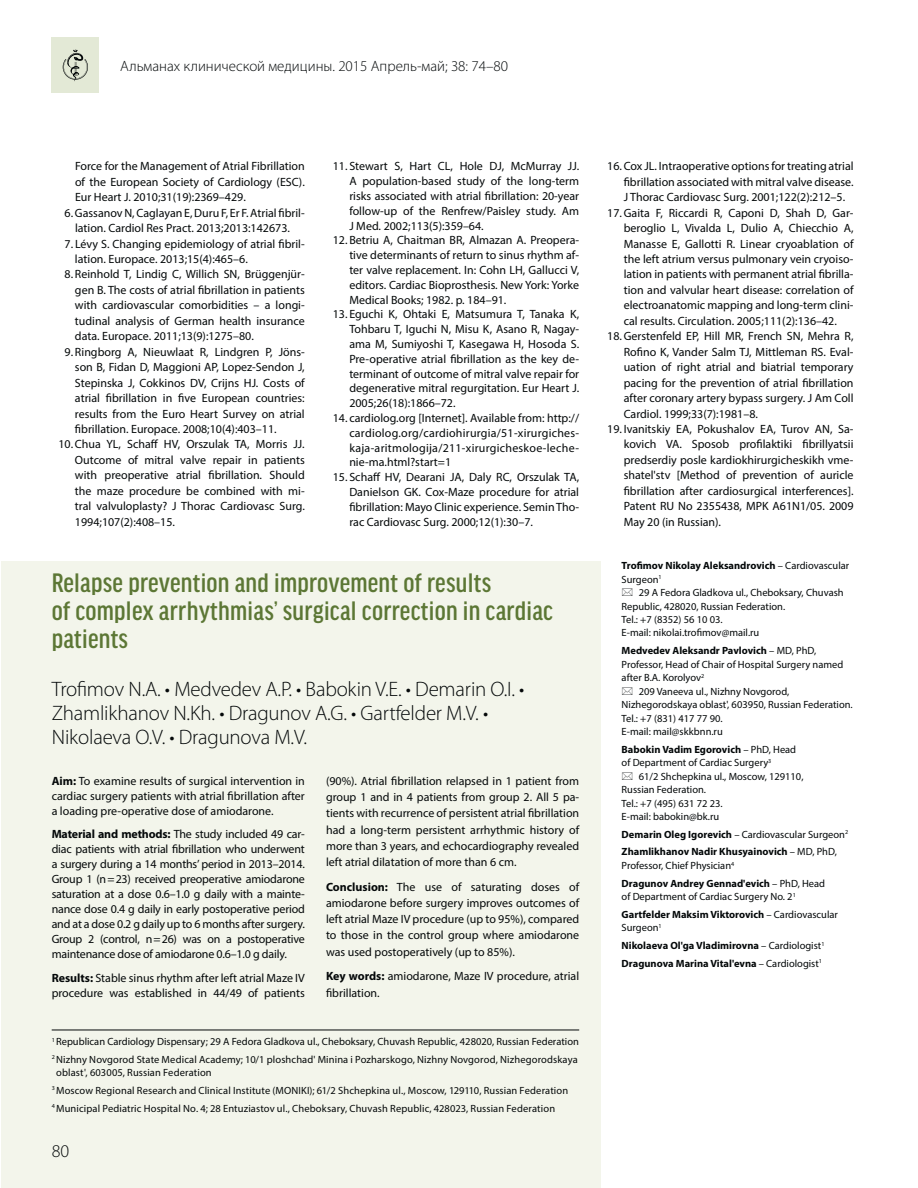
<style>
.page{position:relative;width:918px;height:1188px;background:#fff}
.page>*{position:absolute;margin:0;border:0;box-sizing:border-box;transform-origin:0 0}
.t1{font:500 condensed 28.5px/27.8px "Good Headline Pro";letter-spacing:.01em;color:#5c7735}
.t2{font:300 21px/24px "Myriad Pro";letter-spacing:-.01em;color:#040809}
.t3{font:300 18px "Myriad Pro";color:#040809}
.t4{font:300 15px "Myriad Pro";color:#040809}
.t5{font:12px/15.5px "Myriad Pro";color:#040809;text-align:justify}
.t6{font:10.5px/13.5px "Myriad Pro";color:#040809}
.t7{font:700 10.5px/17.7px "Myriad Pro";color:#040809}
.s1{font-weight:700}
.s2{font-weight:400}
</style>
<div class="page">
<div style="left:1px;top:561px;width:599px;height:627px;background:#f3f5eb"></div>
<hr style="left:52px;top:1030px;width:527px;height:1px;background:#040809">
<div style="left:52px;top:38px;width:47px;height:55px;background:#e3e9d6"></div>
<svg style="left:63px;top:49px;width:25px;height:33px"></svg>
<p class="t4" style="left:120px;top:60px;width:389px">Альманах клинической медицины. 2015 Апрель-май; 38: 74–80</p>
<p class="t5" style="left:75px;top:159px;width:231px">Force for the Management of Atrial Fibrillation of the European Society of Cardiology (ESC).<br>Eur Heart J. 2010;31(19):2369–429.</p>
<p class="t5" style="left:65px;top:206px;width:242px;text-align:center">6. Gassanov N, Caglayan E, Duru F, Er F. Atrial fibril&shy;lation. Cardiol Res Pract. 2013;2013:142673.</p>
<p class="t5" style="left:75px;top:237px;width:231px;text-indent:-10px">7. Lévy S. Changing epidemiology of atrial fibril&shy;lation. Europace. 2013;15(4):465–6.</p>
<p class="t5" style="left:75px;top:267px;width:231px;text-indent:-10px">8. Reinhold T, Lindig C, Willich SN, Brüggenjür&shy;gen B. The costs of atrial fibrillation in patients with cardiovascular comorbidities – a longi&shy;tudinal analysis of German health insurance data. Europace. 2011;13(9):1275–80.</p>
<p class="t5" style="left:75px;top:345px;width:231px;text-indent:-10px">9. Ringborg A, Nieuwlaat R, Lindgren P, Jöns&shy;son B, Fidan D, Maggioni AP, Lopez-Sendon J, Stepinska J, Cokkinos DV, Crijns HJ. Costs of atrial fibrillation in five European countries: results from the Euro Heart Survey on atrial fibrillation. Europace. 2008;10(4):403–11.</p>
<p class="t5" style="left:75px;top:437px;width:231px;text-indent:-17px">10. Chua YL, Schaff HV, Orszulak TA, Morris JJ.<br>Outcome of mitral valve repair in patients with preoperative atrial fibrillation. Should the maze procedure be combined with mi&shy;tral valvuloplasty? J Thorac Cardiovasc Surg.<br>1994;107(2):408–15.</p>
<p class="t5" style="left:349px;top:160px;width:231px;line-height:14.9px;text-indent:-17px">11. Stewart S, Hart CL, Hole DJ, McMurray JJ.<br>A population-based study of the long-term risks associated with atrial fibrillation: 20-year follow-up of the Renfrew/Paisley study. Am J Med. 2002;113(5):359–64.</p>
<p class="t5" style="left:349px;top:234px;width:231px;line-height:14.9px;text-indent:-17px">12. Betriu A, Chaitman BR, Almazan A. Preopera&shy;tive determinants of return to sinus rhythm af&shy;ter valve replacement. In: Cohn LH, Gallucci V, editors. Cardiac Bioprosthesis. New York: Yorke Medical Books; 1982. p. 184–91.</p>
<p class="t5" style="left:349px;top:308px;width:231px;line-height:14.9px;text-indent:-17px">13. Eguchi K, Ohtaki E, Matsumura T, Tanaka K, Tohbaru T, Iguchi N, Misu K, Asano R, Nagay&shy;ama M, Sumiyoshi T, Kasegawa H, Hosoda S.<br>Pre-operative atrial fibrillation as the key de&shy;terminant of outcome of mitral valve repair for degenerative mitral regurgitation. Eur Heart J.<br>2005;26(18):1866–72.</p>
<p class="t5" style="left:349px;top:411px;width:231px;line-height:14.9px;text-indent:-17px">14. cardiolog.org [Internet]. Available from: http:// cardiolog.org/cardiohirurgia/51-xirurgiches&shy;kaja-aritmologija/211-xirurgicheskoe-leche&shy;nie-ma.html?start=1</p>
<p class="t5" style="left:349px;top:471px;width:231px;line-height:14.9px;text-indent:-17px">15. Schaff HV, Dearani JA, Daly RC, Orszulak TA, Danielson GK. Cox-Maze procedure for atrial fibrillation: Mayo Clinic experience. Semin Tho&shy;rac Cardiovasc Surg. 2000;12(1):30–7.</p>
<h1 class="t1" style="left:52px;top:571px;width:503px">Relapse prevention and improvement of results<br>of complex arrhythmias’ surgical correction in cardiac patients</h1>
<h2 class="t2" style="left:52px;top:679px;width:474px">Trofimov N.A. • Medvedev A.P. • Babokin V.E. • Demarin O.I. •<br>Zhamlikhanov N.Kh. • Dragunov A.G. • Gartfelder M.V. •<br>Nikolaeva O.V. • Dragunova M.V.</h2>
<p class="t5" style="left:52px;top:774px;width:255px;line-height:15px"><span class="s1">Aim:</span> To examine results of surgical intervention in cardiac surgery patients with atrial fibrillation after a loading pre-operative dose of amiodarone.</p>
<p class="t5" style="left:52px;top:828px;width:255px;line-height:15px"><span class="s1">Material and methods:</span> The study included 49 car&shy;diac patients with atrial fibrillation who underwent a surgery during a 14 months’ period in 2013–2014.<br>Group 1 (n = 23) received preoperative amiodarone saturation at a dose 0.6–1.0 g daily with a mainte&shy;nance dose 0.4 g daily in early postoperative period and at a dose 0.2 g daily up to 6 months after surgery.<br>Group 2 (control, n = 26) was on a postoperative maintenance dose of amiodarone 0.6–1.0 g daily.</p>
<p class="t5" style="left:52px;top:971px;width:255px;line-height:15px"><span class="s1">Results:</span> Stable sinus rhythm after left atrial Maze IV procedure was established in 44/49 of patients</p>
<p class="t5" style="left:326px;top:774px;width:255px;line-height:16.2px">(90%). Atrial fibrillation relapsed in 1 patient from group 1 and in 4 patients from group 2. All 5 pa&shy;tients with recurrence of persistent atrial fibrillation had a long-term persistent arrhythmic history of more than 3 years, and echocardiography revealed left atrial dilatation of more than 6 cm.</p>
<p class="t5" style="left:326px;top:879px;width:255px;line-height:16.2px"><span class="s1">Conclusion:</span> The use of saturating doses of amiodarone before surgery improves outcomes of left atrial Maze IV procedure (up to 95%), compared to those in the control group where amiodarone was used postoperatively (up to 85%).</p>
<p class="t5" style="left:326px;top:969px;width:255px;line-height:16.2px"><span class="s1">Key words:</span> amiodarone, Maze IV procedure, atrial fibrillation.</p>
<p class="t6" style="left:52px;top:1033px;width:529px;line-height:17.7px"><sup>1</sup> Republican Cardiology Dispensary; 29 А Fedora Gladkova ul., Cheboksary, Chuvash Republic, 428020, Russian Federation<br><sup>2</sup> Nizhny Novgorod State Medical Academy; 10/1 ploshchad' Minina i Pozharskogo, Nizhny Novgorod, Nizhegorodskaya</p>
<p class="t6" style="left:52px;top:1064px;width:518px;line-height:17.7px;text-indent:4px">oblast', 603005, Russian Federation<br><sup>3</sup> Moscow Regional Research and Clinical Institute (MONIKI); 61/2 Shchepkina ul., Moscow, 129110, Russian Federation<br><sup>4</sup> Municipal Pediatric Hospital No. 4; 28 Entuziastov ul., Cheboksary, Chuvash Republic, 428023, Russian Federation</p>
<h3 class="t3" style="left:52px;top:1144px;width:19px">80</h3>
<p class="t5" style="left:624px;top:159px;width:231px;text-indent:-17px">16. Cox JL. Intraoperative options for treating atrial fibrillation associated with mitral valve disease.<br>J Thorac Cardiovasc Surg. 2001;122(2):212–5.</p>
<p class="t5" style="left:624px;top:206px;width:231px;text-indent:-17px">17. Gaita F, Riccardi R, Caponi D, Shah D, Gar&shy;beroglio L, Vivalda L, Dulio A, Chiecchio A, Manasse E, Gallotti R. Linear cryoablation of the left atrium versus pulmonary vein cryoiso&shy;lation in patients with permanent atrial fibrilla&shy;tion and valvular heart disease: correlation of electroanatomic mapping and long-term clini&shy;cal results. Circulation. 2005;111(2):136–42.</p>
<p class="t5" style="left:624px;top:329px;width:231px;text-indent:-17px">18. Gerstenfeld EP, Hill MR, French SN, Mehra R, Rofino K, Vander Salm TJ, Mittleman RS. Eval&shy;uation of right atrial and biatrial temporary pacing for the prevention of atrial fibrillation after coronary artery bypass surgery. J Am Coll Cardiol. 1999;33(7):1981–8.</p>
<p class="t5" style="left:624px;top:422px;width:231px;text-indent:-17px">19. Ivanitskiy EA, Pokushalov EA, Turov AN, Sa&shy;kovich VA. Sposob profilaktiki fibrillyatsii predserdiy posle kardiokhirurgicheskikh vme&shy;shatel'stv [Method of prevention of auricle fibrillation after cardiosurgical interferences].<br>Patent RU No 2355438, MPK A61N1/05. 2009<br>May 20 (in Russian).</p>
<p class="t7" style="left:622px;top:560px;width:229px;line-height:13.5px">Trofimov Nikolay Aleksandrovich <span class="s2">– Cardiovascular<br>Surgeon</span><sup>1</sup></p>
<p class="t6" style="left:622px;top:586px;width:224px;text-indent:17px">29 А Fedora Gladkova ul., Cheboksary, Chuvash Republic, 428020, Russian Federation.<br>Tel.: +7 (8352) 56 10 03.<br>E-mail: nikolai.trofimov@mail.ru</p>
<p class="t7" style="left:622px;top:643px;width:196px">Medvedev Aleksandr Pavlovich <span class="s2">– MD, PhD,</span></p>
<p class="t6" style="left:622px;top:658px;width:223px">Professor, Head of Chair of Hospital Surgery named</p>
<p class="t6" style="left:622px;top:672px;width:84px">after B.A. Korolyov<sup>2</sup></p>
<p class="t6" style="left:639px;top:685px;width:152px">209 Vaneeva ul., Nizhny Novgorod,</p>
<p class="t6" style="left:622px;top:698px;width:233px">Nizhegorodskaya oblast', 603950, Russian Federation.</p>
<p class="t6" style="left:622px;top:712px;width:103px">Tel.: +7 (831) 417 77 90.</p>
<p class="t6" style="left:622px;top:725px;width:103px">E-mail: mail@skkbnn.ru</p>
<p class="t6" style="left:622px;top:743px;width:176px"><span class="s1">Babokin Vadim Egorovich</span> – PhD, Head of Department of Cardiac Surgery<sup>3</sup></p>
<p class="t6" style="left:622px;top:770px;width:183px;text-indent:17px">61/2 Shchepkina ul., Moscow, 129110,<br>Russian Federation.<br>Tel.: +7 (495) 631 72 23.<br>E-mail: babokin@bk.ru</p>
<p class="t7" style="left:622px;top:826px;width:228px">Demarin Oleg Igorevich <span class="s2">– Cardiovascular Surgeon</span><sup>2<br></sup>Zhamlikhanov Nadir Khusyainovich <span class="s2">– MD, PhD,</span></p>
<p class="t6" style="left:622px;top:857px;width:205px;line-height:17.7px">Professor, Chief Physician<sup>4<br></sup><span class="s1">Dragunov Andrey Gennad'evich</span> – PhD, Head</p>
<p class="t6" style="left:622px;top:888px;width:218px;line-height:17.7px">of Department of Cardiac Surgery No. 2<sup>1<br></sup><span class="s1">Gartfelder Maksim Viktorovich</span> – Cardiovascular</p>
<p class="t7" style="left:622px;top:920px;width:204px"><span class="s2">Surgeon</span><sup>1<br></sup>Nikolaeva Ol'ga Vladimirovna <span class="s2">– Cardiologist</span><sup>1<br></sup>Dragunova Marina Vital'evna <span class="s2">– Cardiologist</span><sup>1</sup></p>
</div>
